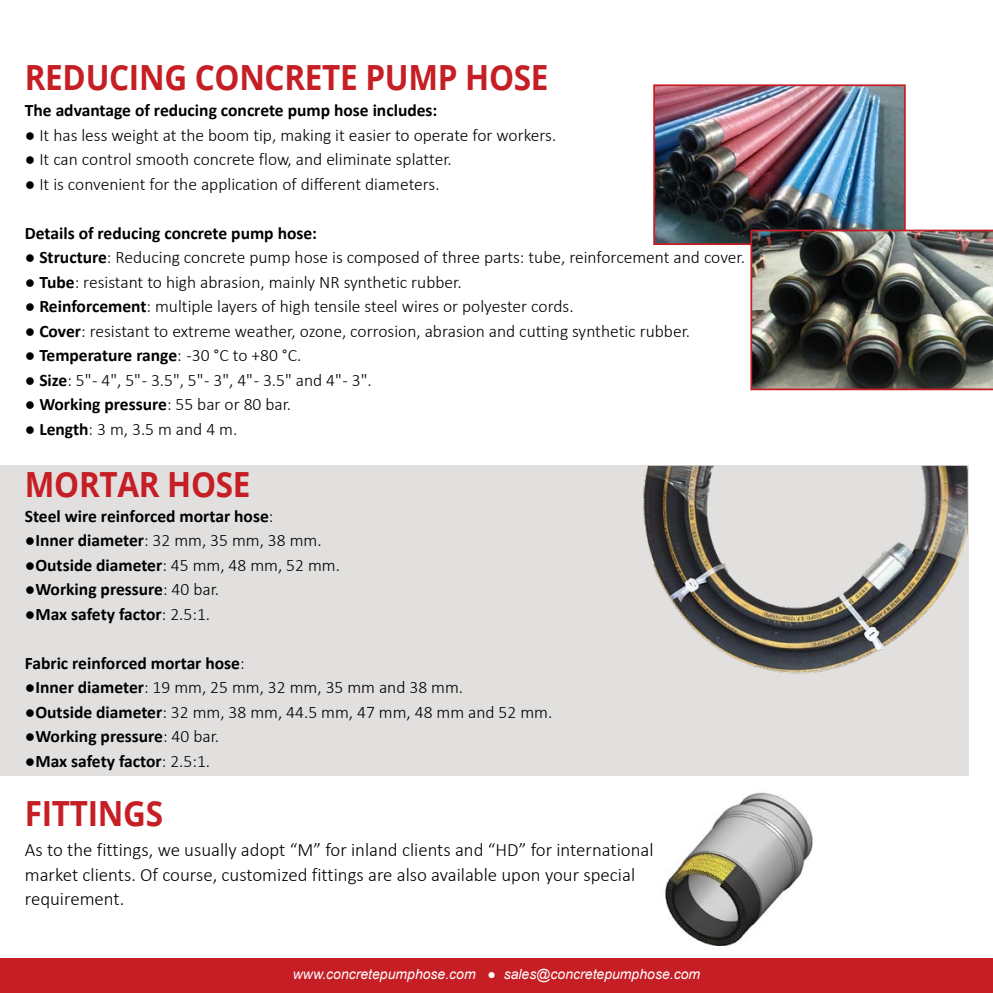
<style>
.page{position:relative;width:993px;height:993px;background:#fff}
.page>*{position:absolute;margin:0;border:0;box-sizing:border-box;transform-origin:0 0}
.t1{font:700 34.65px "Open Sans";letter-spacing:-.01em;color:#c51e24;scale:.91 1}
.t2{font:300 18.9px/24.5px "Calibri";color:#000}
.t3{font:300 17.5px "Calibri";color:#000}
.t4{font:700 17.5px "Calibri";color:#000}
.t5{font:italic 14px "Arial";color:#fff}
.s1{font-weight:700}
.s2{font-weight:300}
</style>
<div class="page">
<div style="left:0;top:957px;width:992px;height:35px;background:#c51e24"></div>
<div style="left:0;top:465px;width:967px;height:310px;background:#e2e0df"></div>
<img style="left:656px;top:87px;width:246px;height:155px">
<div style="left:653px;top:84px;width:252px;height:161px;border:2px solid #c51e24"></div>
<img style="left:750px;top:229px;width:242px;height:161px">
<img style="left:665px;top:792px;width:148px;height:153px">
<img style="left:643px;top:465px;width:324px;height:209px">
<h1 class="t1" style="left:25px;top:53px;width:576px">REDUCING CONCRETE PUMP HOSE</h1>
<p class="t4" style="left:25px;top:98px;width:414px">The advantage of reducing concrete pump hose includes:</p>
<p class="t3" style="left:25px;top:124px;width:533px">● It has less weight at the boom tip, making it easier to operate for workers.</p>
<p class="t3" style="left:25px;top:148px;width:428px">● It can control smooth concrete flow, and eliminate splatter.</p>
<p class="t3" style="left:25px;top:173px;width:416px">● It is convenient for the application of different diameters.</p>
<p class="t4" style="left:25px;top:220px;width:294px">Details of reducing concrete pump hose:</p>
<p class="t3" style="left:25px;top:246px;width:721px">● <span class="s1">Structure</span>: Reducing concrete pump hose is composed of three parts: tube, reinforcement and cover.</p>
<p class="t3" style="left:25px;top:271px;width:438px">● <span class="s1">Tube</span>: resistant to high abrasion, mainly NR synthetic rubber.</p>
<p class="t3" style="left:25px;top:295px;width:550px">● <span class="s1">Reinforcement</span>: multiple layers of high tensile steel wires or polyester cords.</p>
<p class="t3" style="left:25px;top:320px;width:666px">● <span class="s1">Cover</span>: resistant to extreme weather, ozone, corrosion, abrasion and cutting synthetic rubber.</p>
<p class="t4" style="left:25px;top:343px;width:278px"><span class="s2">●</span> Temperature range<span class="s2">: -30 °C to +80 °C.</span></p>
<p class="t3" style="left:25px;top:369px;width:348px">● <span class="s1">Size</span>: 5" - 4", 5" - 3.5", 5" - 3", 4" - 3.5" and 4" - 3".</p>
<p class="t3" style="left:25px;top:393px;width:268px">● <span class="s1">Working pressure</span>: 55 bar or 80 bar.</p>
<p class="t3" style="left:25px;top:418px;width:214px">● <span class="s1">Length</span>: 3 m, 3.5 m and 4 m.</p>
<h1 class="t1" style="left:25px;top:459px;width:249px">MORTAR HOSE</h1>
<p class="t4" style="left:25px;top:503px;width:250px">Steel wire reinforced mortar hose<span class="s2">:</span></p>
<p class="t3" style="left:25px;top:529px;width:298px">●<span class="s1">Inner diameter</span>: 32 mm, 35 mm, 38 mm.</p>
<p class="t3" style="left:25px;top:553px;width:316px">●<span class="s1">Outside diameter</span>: 45 mm, 48 mm, 52 mm.</p>
<p class="t4" style="left:25px;top:576px;width:196px"><span class="s2">●</span>Working pressure<span class="s2">: 40 bar.</span></p>
<p class="t4" style="left:25px;top:601px;width:187px"><span class="s2">●</span>Max safety factor<span class="s2">: 2.5:1.</span></p>
<p class="t4" style="left:25px;top:650px;width:221px">Fabric reinforced mortar hose<span class="s2">:</span></p>
<p class="t3" style="left:25px;top:676px;width:439px">●<span class="s1">Inner diameter</span>: 19 mm, 25 mm, 32 mm, 35 mm and 38 mm.</p>
<p class="t3" style="left:25px;top:700px;width:529px">●<span class="s1">Outside diameter</span>: 32 mm, 38 mm, 44.5 mm, 47 mm, 48 mm and 52 mm.</p>
<p class="t4" style="left:25px;top:723px;width:196px"><span class="s2">●</span>Working pressure<span class="s2">: 40 bar.</span></p>
<p class="t4" style="left:25px;top:748px;width:187px"><span class="s2">●</span>Max safety factor<span class="s2">: 2.5:1.</span></p>
<h1 class="t1" style="left:25px;top:789px;width:153px">FITTINGS</h1>
<p class="t2" style="left:25px;top:837px;width:630px">As to the fittings, we usually adopt “M” for inland clients and “HD” for international market clients. Of course, customized fittings are also available upon your special requirement.</p>
<p class="t5" style="left:293px;top:964px;width:409px">www.concretepumphose.com ● sales@concretepumphose.com</p>
</div>
